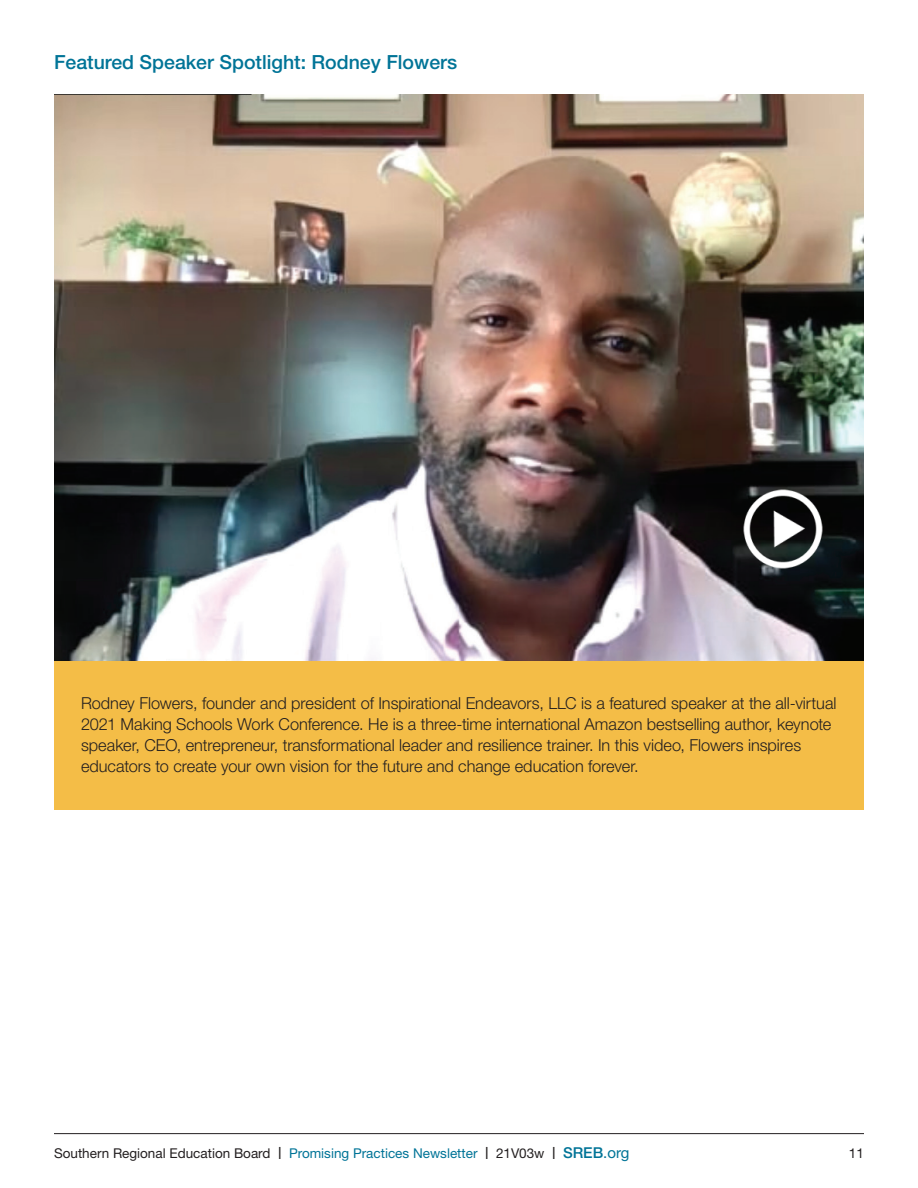
<style>
.page{position:relative;width:918px;height:1188px;background:#fff}
.page>*{position:absolute;margin:0;border:0;box-sizing:border-box;transform-origin:0 0}
.t1{font:500 19.5px "Helvetica Neue";color:#007497}
.t2{font:300 16.5px/21px "Helvetica Neue";color:#231f20}
.t3{font:13.5px "Helvetica Neue";color:#231f20}
.s1{font-size:16.8px}
.s2{color:#007497}
.s3{font-weight:500;font-size:15px;color:#007497}
.s4{font-size:15px;color:#007497}
</style>
<div class="page">
<hr style="left:54px;top:1133px;width:810px;height:1px;background:#231f20">
<img style="left:54px;top:94px;width:810px;height:568px">
<img style="left:742px;top:488px;width:82px;height:81px">
<div style="left:54px;top:662px;width:810px;height:148px;background:#f4bd47"></div>
<p class="t1" style="left:54px;top:51px;width:405px">Featured Speaker Spotlight: Rodney Flowers</p>
<p class="t2" style="left:81px;top:693px;width:757px">Rodney Flowers, founder and president of Inspirational Endeavors, LLC is a featured speaker at the all-virtual 2021 Making Schools Work Conference. He is a three-time international Amazon bestselling author, keynote speaker, CEO, entrepreneur, transformational leader and resilience trainer. In this video, Flowers inspires educators to create your own vision for the future and change education forever.</p>
<p class="t3" style="left:54px;top:1145px;width:577px">Southern Regional Education Board <span class="s1">I</span> <span class="s2">Promising Practices Newsletter</span> <span class="s1">I</span> 21V03w <span class="s1">I</span> <span class="s3">SREB</span><span class="s4">.org</span></p>
<p class="t3" style="left:849px;top:1145px;width:17px">11</p>
</div>
